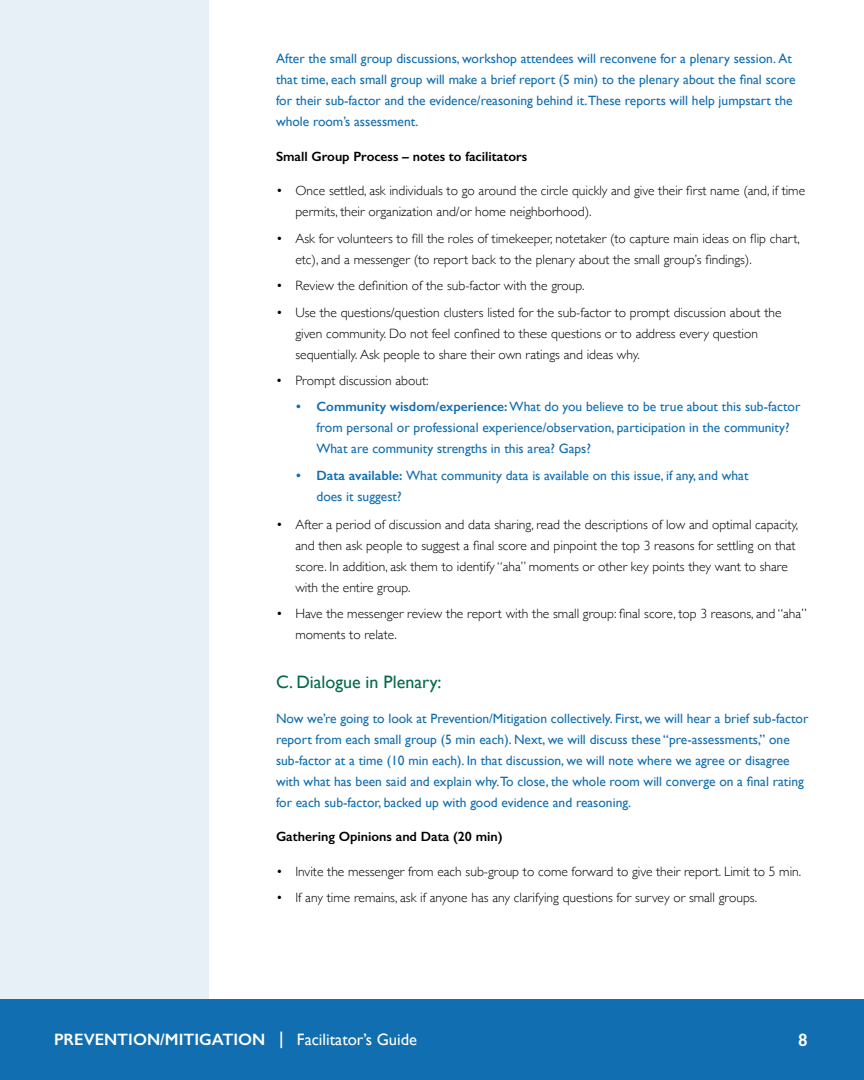
<style>
.page{position:relative;width:864px;height:1080px;background:#fff}
.page>*{position:absolute;margin:0;border:0;box-sizing:border-box;transform-origin:0 0}
.t1{font:18px "Gill Sans";color:#066a47}
.t2{font:600 18px "Gill Sans";color:#fff}
.t3{font:600 16.5px "Gill Sans";color:#fff}
.t4{font:300 13.5px/21px "Gill Sans";color:#000}
.t5{font:13.5px/21px "Gill Sans";color:#116eb0}
.t6{font:600 13.5px "Gill Sans";color:#000}
.s1{font-weight:600}
.s2{font-weight:400}
</style>
<div class="page">
<div style="left:0;top:999px;width:864px;height:81px;background:#116eb0"></div>
<div style="left:0;top:0;width:209px;height:999px;background:#e7f0f7"></div>
<p class="t5" style="left:276px;top:48px;width:521px">After the small group discussions, workshop attendees will reconvene for a plenary session. At that time, each small group will make a brief report (5 min) to the plenary about the final score for their sub-factor and the evidence/reasoning behind it.These reports will help jumpstart the whole room’s assessment.</p>
<p class="t6" style="left:276px;top:148px;width:253px">Small Group Process – notes to facilitators</p>
<p class="t4" style="left:295px;top:180px;width:511px;text-indent:-19px">• Once settled, ask individuals to go around the circle quickly and give their first name (and, if time permits, their organization and/or home neighborhood).</p>
<p class="t4" style="left:295px;top:227px;width:506px;text-indent:-19px">• Ask for volunteers to fill the roles of timekeeper, notetaker (to capture main ideas on flip chart, etc), and a messenger (to report back to the plenary about the small group’s findings).</p>
<p class="t4" style="left:276px;top:275px;width:310px">• Review the definition of the sub-factor with the group.</p>
<p class="t4" style="left:295px;top:301px;width:488px;text-indent:-19px">• Use the questions/question clusters listed for the sub-factor to prompt discussion about the given community. Do not feel confined to these questions or to address every question sequentially. Ask people to share their own ratings and ideas why.</p>
<p class="t4" style="left:276px;top:369px;width:154px">• Prompt discussion about:</p>
<p class="t5" style="left:316px;top:396px;width:485px;text-indent:-20px"><span class="s1">• Community wisdom/experience:</span> What do you believe to be true about this sub-factor from personal or professional experience/observation, participation in the community?<br>What are community strengths in this area? Gaps?</p>
<p class="t5" style="left:316px;top:465px;width:434px;text-indent:-20px"><span class="s1">• Data available:</span> What community data is available on this issue, if any, and what does it suggest?</p>
<p class="t4" style="left:295px;top:513px;width:504px;text-indent:-19px">• After a period of discussion and data sharing, read the descriptions of low and optimal capacity, and then ask people to suggest a final score and pinpoint the top 3 reasons for settling on that score. In addition, ask them to identify “aha” moments or other key points they want to share with the entire group.</p>
<p class="t4" style="left:295px;top:602px;width:513px;text-indent:-19px">• Have the messenger review the report with the small group: final score, top 3 reasons, and “aha” moments to relate.</p>
<h1 class="t1" style="left:276px;top:672px;width:167px">C. Dialogue in Plenary:</h1>
<p class="t5" style="left:276px;top:708px;width:534px">Now we’re going to look at Prevention/Mitigation collectively. First, we will hear a brief sub-factor report from each small group (5 min each). Next, we will discuss these “pre-assessments,” one sub-factor at a time (10 min each). In that discussion, we will note where we agree or disagree with what has been said and explain why.To close, the whole room will converge on a final rating for each sub-factor, backed up with good evidence and reasoning.</p>
<p class="t6" style="left:276px;top:829px;width:228px">Gathering Opinions and Data (20 min)</p>
<p class="t4" style="left:276px;top:860px;width:527px">• Invite the messenger from each sub-group to come forward to give their report. Limit to 5 min.</p>
<p class="t4" style="left:276px;top:887px;width:483px">• If any time remains, ask if anyone has any clarifying questions for survey or small groups.</p>
<p class="t3" style="left:54px;top:1030px;width:365px">PREVENTION/MITIGATION | <span class="s2">Facilitator’s Guide</span></p>
<h1 class="t2" style="left:798px;top:1029px;width:11px">8</h1>
</div>
